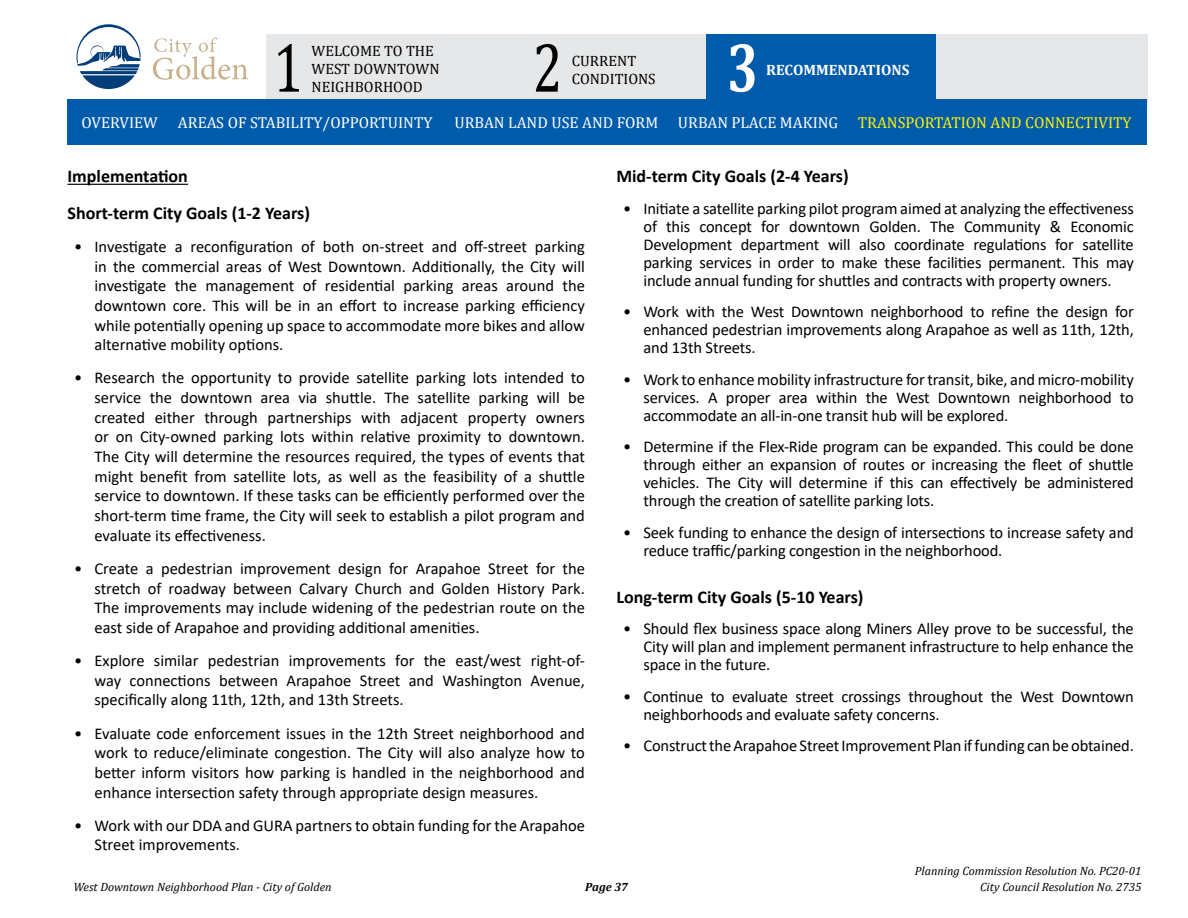
<style>
.page{position:relative;width:1188px;height:918px;background:#fff}
.page>*{position:absolute;margin:0;border:0;box-sizing:border-box;transform-origin:0 0}
.t1{font:70.8px "Cambria";color:#000;scale:.76 1}
.t2{font:700 70.8px "Cambria";color:#fff;scale:.76 1}
.t3{font:700 18px/36.5px "Calibri";color:#000}
.t4{font:16.5px/19.6px "Calibri";letter-spacing:-.01em;color:#000;text-align:justify}
.t5{font:15.9px "Cambria";color:#fff}
.t6{font:15px/18px "Cambria";color:#000}
.t7{font:700 15px "Cambria";color:#fff}
.t8{font:italic 12px "Cambria";color:#000}
.t9{font:italic 700 12px "Cambria";letter-spacing:-.005em;color:#000}
.s1{color:#fff200}
</style>
<div class="page">
<hr style="left:68px;top:184px;width:120px;height:1px;background:#000">
<div style="left:266px;top:34px;width:882px;height:73px;background:#e6e7e8"></div>
<div style="left:707px;top:34px;width:229px;height:73px;background:#005baa"></div>
<svg style="left:77px;top:24px;width:64px;height:65px"></svg>
<svg style="left:153px;top:37px;width:95px;height:43px"></svg>
<div style="left:68px;top:99px;width:1080px;height:46px;background:#005baa"></div>
<h1 class="t1" style="left:273px;top:26px;width:41px">1</h1>
<p class="t6" style="left:312px;top:41px;width:130px">WELCOME TO THE<br>WEST DOWNTOWN<br>NEIGHBORHOOD</p>
<h1 class="t1" style="left:533px;top:26px;width:41px">2</h1>
<h1 class="t2" style="left:727px;top:18px;width:44px">3</h1>
<p class="t6" style="left:572px;top:51px;width:85px">CURRENT<br>CONDITIONS</p>
<p class="t7" style="left:766px;top:59px;width:145px">RECOMMENDATIONS</p>
<p class="t5" style="left:81px;top:113px;width:78px">OVERVIEW</p>
<p class="t5" style="left:178px;top:113px;width:256px">AREAS OF STABILITY/OPPORTUINTY</p>
<p class="t5" style="left:454px;top:113px;width:679px">URBAN LAND USE AND FORM URBAN PLACE MAKING <span class="s1">TRANSPORTATION AND CONNECTIVITY</span></p>
<p class="t3" style="left:68px;top:158px;width:244px">Implementation<br>Short-term City Goals (1-2 Years)</p>
<p class="t4" style="left:94px;top:236px;width:492px;text-indent:-20px">• Investigate a reconfiguration of both on-street and off-street parking in the commercial areas of West Downtown. Additionally, the City will investigate the management of residential parking areas around the downtown core. This will be in an effort to increase parking efficiency while potentially opening up space to accommodate more bikes and allow alternative mobility options.</p>
<p class="t4" style="left:94px;top:368px;width:492px;text-indent:-20px">• Research the opportunity to provide satellite parking lots intended to service the downtown area via shuttle. The satellite parking will be created either through partnerships with adjacent property owners or on City-owned parking lots within relative proximity to downtown.<br>The City will determine the resources required, the types of events that might benefit from satellite lots, as well as the feasibility of a shuttle service to downtown. If these tasks can be efficiently performed over the short-term time frame, the City will seek to establish a pilot program and evaluate its effectiveness.</p>
<p class="t4" style="left:94px;top:558px;width:492px;text-indent:-20px">• Create a pedestrian improvement design for Arapahoe Street for the stretch of roadway between Calvary Church and Golden History Park.<br>The improvements may include widening of the pedestrian route on the east side of Arapahoe and providing additional amenities.</p>
<p class="t4" style="left:94px;top:650px;width:492px;text-indent:-20px">• Explore similar pedestrian improvements for the east/west right-of&shy;way connections between Arapahoe Street and Washington Avenue, specifically along 11th, 12th, and 13th Streets.</p>
<p class="t4" style="left:94px;top:723px;width:492px;text-indent:-20px">• Evaluate code enforcement issues in the 12th Street neighborhood and work to reduce/eliminate congestion. The City will also analyze how to better inform visitors how parking is handled in the neighborhood and enhance intersection safety through appropriate design measures.</p>
<p class="t4" style="left:94px;top:815px;width:492px;text-indent:-20px">• Work with our DDA and GURA partners to obtain funding for the Arapahoe<br>Street improvements.</p>
<p class="t3" style="left:616px;top:158px;width:234px">Mid-term City Goals (2-4 Years)</p>
<p class="t4" style="left:643px;top:199px;width:492px;line-height:18px;text-indent:-20px">• Initiate a satellite parking pilot program aimed at analyzing the effectiveness of this concept for downtown Golden. The Community &amp; Economic Development department will also coordinate regulations for satellite parking services in order to make these facilities permanent. This may include annual funding for shuttles and contracts with property owners.</p>
<p class="t4" style="left:643px;top:302px;width:492px;line-height:18px;text-indent:-20px">• Work with the West Downtown neighborhood to refine the design for enhanced pedestrian improvements along Arapahoe as well as 11th, 12th, and 13th Streets.</p>
<p class="t4" style="left:643px;top:370px;width:492px;line-height:18px;text-indent:-20px">• Work to enhance mobility infrastructure for transit, bike, and micro-mobility services. A proper area within the West Downtown neighborhood to accommodate an all-in-one transit hub will be explored.</p>
<p class="t4" style="left:643px;top:437px;width:492px;line-height:18px;text-indent:-20px">• Determine if the Flex-Ride program can be expanded. This could be done through either an expansion of routes or increasing the fleet of shuttle vehicles. The City will determine if this can effectively be administered through the creation of satellite parking lots.</p>
<p class="t4" style="left:643px;top:523px;width:492px;line-height:18px;text-indent:-20px">• Seek funding to enhance the design of intersections to increase safety and reduce traffic/parking congestion in the neighborhood.</p>
<p class="t3" style="left:616px;top:578px;width:249px">Long-term City Goals (5-10 Years)</p>
<p class="t4" style="left:643px;top:619px;width:492px;line-height:18px;text-indent:-20px">• Should flex business space along Miners Alley prove to be successful, the City will plan and implement permanent infrastructure to help enhance the space in the future.</p>
<p class="t4" style="left:643px;top:687px;width:492px;line-height:18px;text-indent:-20px">• Continue to evaluate street crossings throughout the West Downtown neighborhoods and evaluate safety concerns.</p>
<p class="t4" style="left:623px;top:735px;width:512px">• Construct the Arapahoe Street Improvement Plan if funding can be obtained.</p>
<p class="t8" style="left:915px;top:862px;width:228px">Planning Commission Resolution No. PC20-01</p>
<p class="t8" style="left:73px;top:878px;width:260px">West Downtown Neighborhood Plan - City of Golden</p>
<p class="t9" style="left:585px;top:878px;width:44px">Page 37</p>
<p class="t8" style="left:980px;top:878px;width:163px">City Council Resolution No. 2735</p>
</div>
